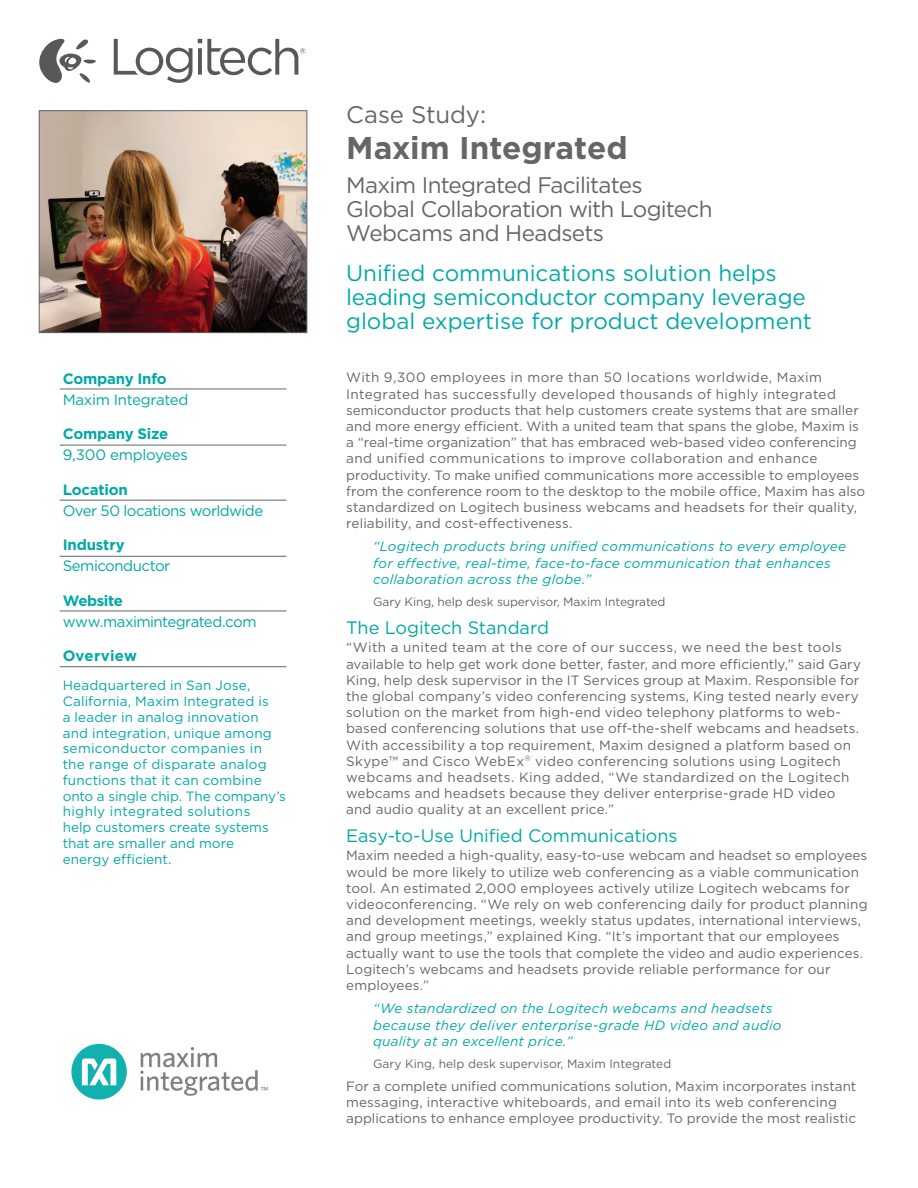
<style>
.page{position:relative;width:918px;height:1188px;background:#fff}
.page>*{position:absolute;margin:0;border:0;box-sizing:border-box;transform-origin:0 0}
.t1{font:700 31.5px "Gotham";color:#666}
.t2{font:24px "Gotham";letter-spacing:-.01em;color:#666}
.t3{font:22.5px/24px "Gotham";color:#00a9a7}
.t4{font:22.5px/24px "Gotham";letter-spacing:-.03em;color:#666}
.Subhead{font:18px "Gotham";letter-spacing:-.005em;color:#00a9a7}
.t5{font:15px/21px "Gotham";letter-spacing:-.03em;color:#00a9a7}
.t6{font:700 15px "Gotham";letter-spacing:.015em;color:#00a9a7}
.t7{font:13.5px/16.2px "Gotham";letter-spacing:.005em;color:#666}
.t8{font:13.5px/15.8px "Gotham";letter-spacing:.01em;color:#00a9a7}
.t9{font:italic 13.5px/16.5px "Gotham";letter-spacing:.02em;color:#00a9a7}
.t10{font:12px "Gotham";letter-spacing:-.01em;color:#666}
.s1{font-weight:700}
</style>
<div class="page">
<img style="left:41px;top:112px;width:264px;height:219px">
<div style="left:39px;top:110px;width:268px;height:223px;border:1px solid #666"></div>
<svg style="left:114px;top:39px;width:191px;height:44px"></svg>
<svg style="left:39px;top:39px;width:57px;height:44px"></svg>
<hr style="left:60px;top:389px;width:226px;height:1px;background:#666">
<hr style="left:60px;top:445px;width:226px;height:1px;background:#666">
<hr style="left:60px;top:500px;width:226px;height:1px;background:#666">
<hr style="left:60px;top:556px;width:226px;height:1px;background:#666">
<hr style="left:60px;top:611px;width:226px;height:1px;background:#666">
<hr style="left:60px;top:666px;width:226px;height:1px;background:#666">
<img style="left:71px;top:1043px;width:197px;height:57px">
<p class="t5" style="left:63px;top:368px;width:127px"><span class="s1">Company Info<br></span>Maxim Integrated</p>
<p class="t5" style="left:63px;top:423px;width:127px"><span class="s1">Company Size<br></span>9,300 employees</p>
<p class="t5" style="left:63px;top:479px;width:202px"><span class="s1">Location<br></span>Over 50 locations worldwide</p>
<p class="t5" style="left:63px;top:534px;width:109px"><span class="s1">Industry<br></span>Semiconductor</p>
<p class="t5" style="left:63px;top:590px;width:195px"><span class="s1">Website </span>www.maximintegrated.com</p>
<p class="t6" style="left:63px;top:647px;width:76px">Overview</p>
<p class="t8" style="left:63px;top:678px;width:225px">Headquartered in San Jose,<br>California, Maxim Integrated is<br>a leader in analog innovation and integration, unique among semiconductor companies in the range of disparate analog functions that it can combine onto a single chip. The company’s highly integrated solutions<br>help customers create systems that are smaller and more<br>energy efficient.</p>
<p class="t2" style="left:346px;top:102px;width:142px">Case Study:</p>
<p class="t1" style="left:346px;top:130px;width:283px">Maxim Integrated</p>
<p class="t4" style="left:346px;top:172px;width:368px">Maxim Integrated Facilitates<br>Global Collaboration with Logitech<br>Webcams and Headsets</p>
<p class="t3" style="left:346px;top:260px;width:467px">Unified communications solution helps leading semiconductor company leverage global expertise for product development</p>
<p class="t7" style="left:346px;top:369px;width:521px">With 9,300 employees in more than 50 locations worldwide, Maxim Integrated has successfully developed thousands of highly integrated semiconductor products that help customers create systems that are smaller and more energy efficient. With a united team that spans the globe, Maxim is a “real-time organization” that has embraced web-based video conferencing and unified communications to improve collaboration and enhance productivity. To make unified communications more accessible to employees from the conference room to the desktop to the mobile office, Maxim has also standardized on Logitech business webcams and headsets for their quality, reliability, and cost-effectiveness.</p>
<p class="t9" style="left:373px;top:538px;width:475px">“Logitech products bring unified communications to every employee for effective, real-time, face-to-face communication that enhances collaboration across the globe.”</p>
<p class="t10" style="left:373px;top:595px;width:294px">Gary King, help desk supervisor, Maxim Integrated</p>
<p class="Subhead" style="left:346px;top:618px;width:204px">The Logitech Standard</p>
<p class="t7" style="left:346px;top:639px;width:516px">“With a united team at the core of our success, we need the best tools available to help get work done better, faster, and more efficiently,” said Gary King, help desk supervisor in the IT Services group at Maxim. Responsible for the global company’s video conferencing systems, King tested nearly every solution on the market from high-end video telephony platforms to web&shy;based conferencing solutions that use off-the-shelf webcams and headsets.<br>With accessibility a top requirement, Maxim designed a platform based on Skype™ and Cisco WebEx<sup>®</sup> video conferencing solutions using Logitech webcams and headsets. King added, “We standardized on the Logitech webcams and headsets because they deliver enterprise-grade HD video and audio quality at an excellent price.”</p>
<p class="Subhead" style="left:346px;top:826px;width:333px">Easy-to-Use Unified Communications</p>
<p class="t7" style="left:346px;top:847px;width:523px">Maxim needed a high-quality, easy-to-use webcam and headset so employees would be more likely to utilize web conferencing as a viable communication tool. An estimated 2,000 employees actively utilize Logitech webcams for videoconferencing. “We rely on web conferencing daily for product planning and development meetings, weekly status updates, international interviews, and group meetings,” explained King. “It’s important that our employees actually want to use the tools that complete the video and audio experiences.<br>Logitech’s webcams and headsets provide reliable performance for our employees.”</p>
<p class="t9" style="left:373px;top:1000px;width:410px">“We standardized on the Logitech webcams and headsets because they deliver enterprise-grade HD video and audio quality at an excellent price.”</p>
<p class="t10" style="left:373px;top:1057px;width:300px">Gary King, help desk supervisor, Maxim Integrated</p>
<p class="t7" style="left:346px;top:1078px;width:512px">For a complete unified communications solution, Maxim incorporates instant messaging, interactive whiteboards, and email into its web conferencing applications to enhance employee productivity. To provide the most realistic</p>
</div>
